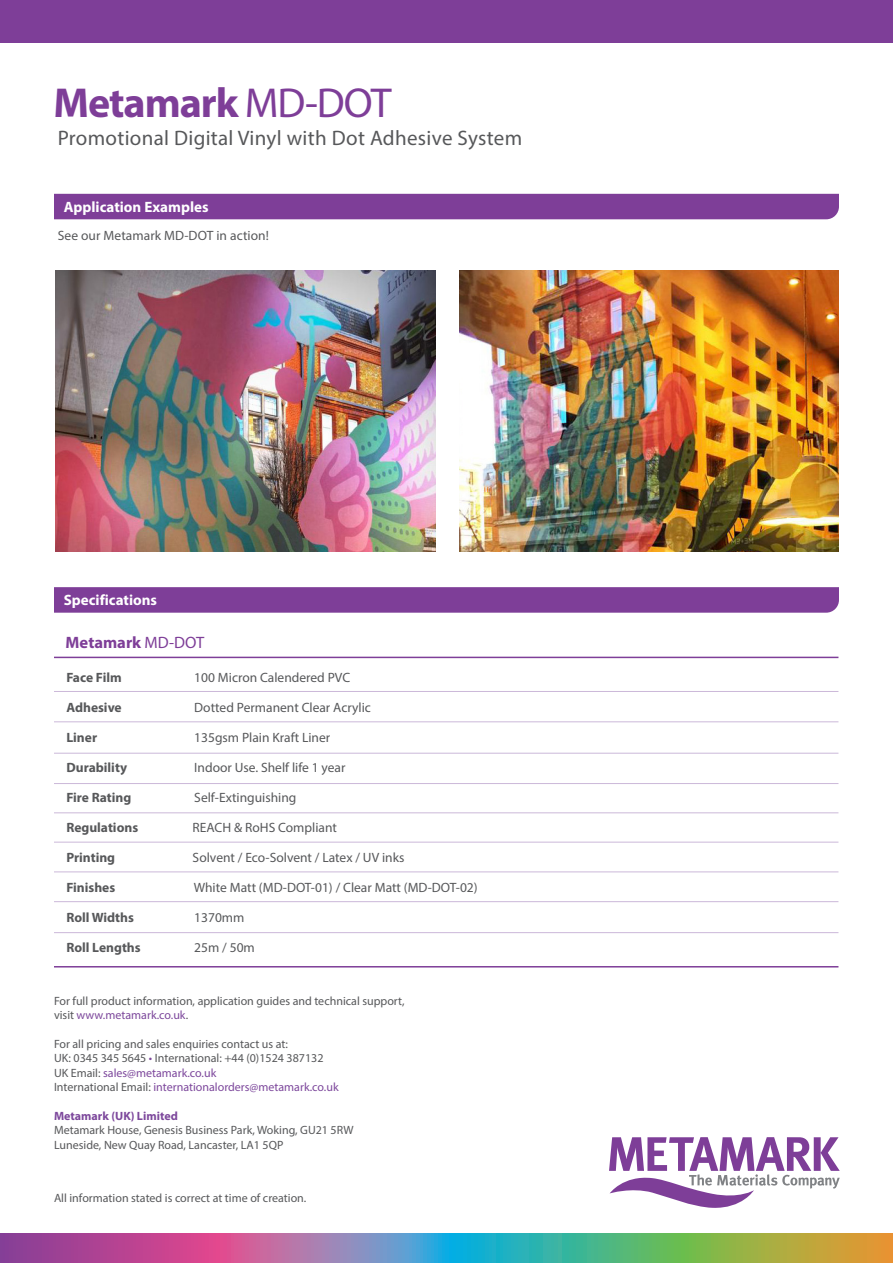
<style>
.page{position:relative;width:893px;height:1263px;background:#fff}
.page>*{position:absolute;margin:0;border:0;box-sizing:border-box;transform-origin:0 0}
.t1{font:700 42px "Myriad Pro";letter-spacing:-.025em;color:#7e3e98}
.t2{font:21px "Myriad Pro";letter-spacing:.015em;color:#57585a}
.t3{font:700 16.5px "Myriad Pro";color:#7e3e98}
.t4{font:700 15px "Myriad Pro";color:#fff}
.t5{font:13.5px "Myriad Pro";color:#57585a}
.t6{font:700 13.5px "Myriad Pro";color:#57585a}
.t7{font:12px/14.4px "Myriad Pro";color:#57585a}
.t8{font:12px "Myriad Pro";color:#7d489c}
.t9{font:700 12px "Myriad Pro";color:#7d489c}
.s1{font-weight:400}
.s2{color:#7d489c}
.s3{color:#57585a}
</style>
<div class="page">
<svg style="left:609px;top:1137px;width:231px;height:71px"></svg>
<svg style="left:0;top:1233px;width:893px;height:30px;background:#8a898b"></svg>
<div style="left:0;top:0;width:893px;height:43px;background:#7e3e98"></div>
<div style="left:54px;top:194px;width:785px;height:25px;background:#7e3e98"></div>
<svg style="left:54px;top:587px;width:785px;height:26px;background:#804199"></svg>
<hr style="left:54px;top:721px;width:784px;height:1px;background:#cbb8d9">
<hr style="left:54px;top:691px;width:784px;height:1px;background:#cbb8d9">
<hr style="left:54px;top:753px;width:784px;height:1px;background:#cbb8d9">
<hr style="left:54px;top:783px;width:784px;height:1px;background:#cbb8d9">
<hr style="left:54px;top:812px;width:784px;height:1px;background:#cbb8d9">
<hr style="left:54px;top:901px;width:784px;height:1px;background:#cbb8d9">
<hr style="left:54px;top:932px;width:784px;height:1px;background:#cbb8d9">
<hr style="left:54px;top:966px;width:784px;height:1px;background:#7e3e98">
<hr style="left:54px;top:657px;width:784px;height:1px;background:#7e3e98">
<img style="left:459px;top:270px;width:380px;height:282px">
<img style="left:55px;top:270px;width:380px;height:282px">
<hr style="left:54px;top:842px;width:784px;height:1px;background:#cbb8d9">
<hr style="left:54px;top:871px;width:784px;height:1px;background:#cbb8d9">
<p class="t1" style="left:53px;top:75px;width:340px">Metamark <span class="s1">MD-DOT</span></p>
<p class="t2" style="left:58px;top:125px;width:466px">Promotional Digital Vinyl with Dot Adhesive System</p>
<p class="t4" style="left:64px;top:197px;width:146px">Application Examples</p>
<p class="t5" style="left:58px;top:227px;width:213px">See our Metamark MD-DOT in action!</p>
<p class="t4" style="left:64px;top:590px;width:95px">Specifications</p>
<p class="t3" style="left:66px;top:632px;width:140px">Metamark <span class="s1">MD-DOT</span></p>
<p class="t6" style="left:66px;top:669px;width:57px">Face Film</p>
<p class="t5" style="left:194px;top:669px;width:158px">100 Micron Calendered PVC</p>
<p class="t6" style="left:66px;top:699px;width:57px">Adhesive</p>
<p class="t5" style="left:194px;top:699px;width:178px">Dotted Permanent Clear Acrylic</p>
<p class="t6" style="left:66px;top:729px;width:32px">Liner</p>
<p class="t5" style="left:194px;top:729px;width:138px">135gsm Plain Kraft Liner</p>
<p class="t6" style="left:66px;top:759px;width:62px">Durability</p>
<p class="t5" style="left:194px;top:759px;width:153px">Indoor Use. Shelf life 1 year</p>
<p class="t6" style="left:66px;top:789px;width:67px">Fire Rating</p>
<p class="t5" style="left:194px;top:789px;width:104px">Self-Extinguishing</p>
<p class="t6" style="left:66px;top:819px;width:73px">Regulations</p>
<p class="t5" style="left:193px;top:819px;width:146px">REACH &amp; RoHS Compliant</p>
<p class="t6" style="left:66px;top:849px;width:50px">Printing</p>
<p class="t5" style="left:193px;top:849px;width:213px">Solvent / Eco-Solvent / Latex / UV inks</p>
<p class="t6" style="left:66px;top:879px;width:50px">Finishes</p>
<p class="t5" style="left:194px;top:879px;width:285px">White Matt (MD-DOT-01) / Clear Matt (MD-DOT-02)</p>
<p class="t6" style="left:66px;top:909px;width:69px">Roll Widths</p>
<p class="t5" style="left:194px;top:909px;width:52px">1370mm</p>
<p class="t6" style="left:66px;top:939px;width:76px">Roll Lengths</p>
<p class="t5" style="left:194px;top:939px;width:62px">25m / 50m</p>
<p class="t7" style="left:54px;top:993px;width:352px">For full product information, application guides and technical support, visit <span class="s2">www.metamark.co.uk</span>.</p>
<p class="t7" style="left:54px;top:1036px;width:271px">For all pricing and sales enquiries contact us at:<br>UK: 0345 345 5645 <span class="s2">•</span> International: +44 (0)1524 387132<br>UK Email: <span class="s2">sales@metamark.co.uk</span></p>
<p class="t8" style="left:54px;top:1079px;width:286px"><span class="s3">International Email:</span> internationalorders@metamark.co.uk</p>
<p class="t9" style="left:54px;top:1108px;width:125px">Metamark (UK) Limited</p>
<p class="t7" style="left:54px;top:1123px;width:301px">Metamark House, Genesis Business Park, Woking, GU21 5RW</p>
<p class="t7" style="left:54px;top:1137px;width:231px">Luneside, New Quay Road, Lancaster, LA1 5QP</p>
<p class="t7" style="left:54px;top:1190px;width:254px">All information stated is correct at time of creation.</p>
</div>
